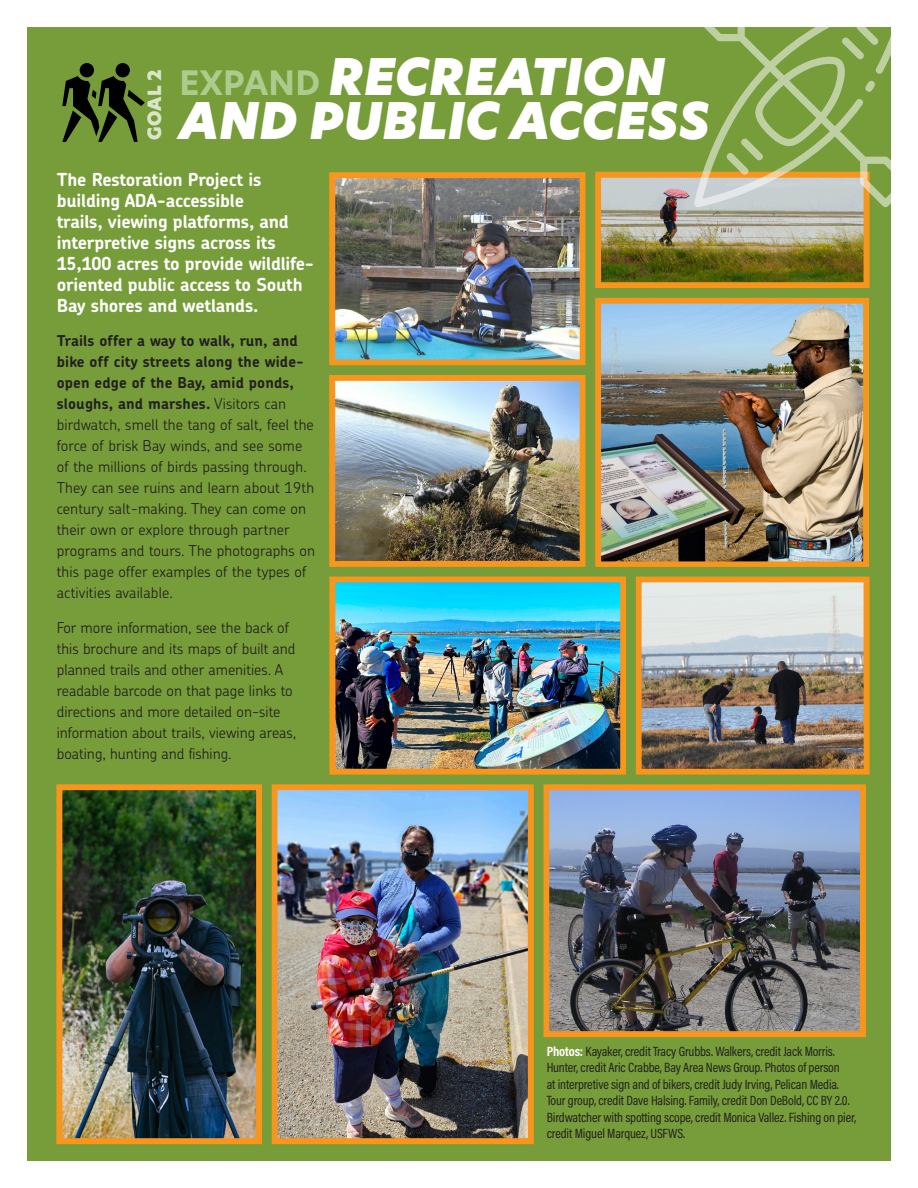
<style>
.page{position:relative;width:918px;height:1188px;background:#fff}
.page>*{position:absolute;margin:0;border:0;box-sizing:border-box;transform-origin:0 0}
.H1_Header_1__SBSPR__ra{font:italic 49.5px "New Hero Super";letter-spacing:.01em;color:#fff}
.BT_Body_Text__SBSPR__ra{font:700 18px/21px "Chevin Pro";letter-spacing:-.01em;color:#fff}
.t1{font:18px "New Hero Super";color:#fff}
.BT_Body_Text__SBSPR__ra-2{font:300 15px/21px "Chevin Pro";color:#231f20}
.BT_Body_Text__SBSPR__ra-3{font:13.5px/16.5px "Acumin Pro Cond";letter-spacing:-.01em;color:#231f20}
.s1{font-family:"New Hero";font-weight:700;font-style:normal;font-size:33px;color:#accc8e}
.s2{font-weight:700}
.s3{font-weight:700;color:#fff}
</style>
<div class="page">
<div style="left:27px;top:27px;width:864px;height:1134px;background:#769d39"></div>
<div style="left:80px;top:63px;width:14px;height:14px;background:#000;border-radius:50%"></div>
<svg style="left:62px;top:76px;width:83px;height:66px"></svg>
<div style="left:116px;top:63px;width:14px;height:14px;background:#000;border-radius:50%"></div>
<img style="left:336px;top:382px;width:243px;height:178px">
<div style="left:329px;top:375px;width:257px;height:192px;border:6px solid #f7951d"></div>
<img style="left:550px;top:791px;width:309px;height:239px">
<div style="left:543px;top:784px;width:323px;height:253px;border:6px solid #f7951d"></div>
<img style="left:336px;top:179px;width:243px;height:179px">
<div style="left:329px;top:172px;width:257px;height:193px;border:6px solid #f7951d"></div>
<img style="left:602px;top:179px;width:261px;height:102px">
<div style="left:595px;top:172px;width:275px;height:116px;border:6px solid #f7951d"></div>
<img style="left:278px;top:791px;width:249px;height:346px">
<div style="left:271px;top:784px;width:263px;height:360px;border:6px solid #f7951d"></div>
<img style="left:602px;top:305px;width:260px;height:255px">
<div style="left:595px;top:298px;width:274px;height:269px;border:6px solid #f7951d"></div>
<img style="left:63px;top:791px;width:192px;height:346px">
<div style="left:56px;top:784px;width:206px;height:360px;border:6px solid #f7951d"></div>
<img style="left:336px;top:583px;width:283px;height:185px">
<div style="left:329px;top:576px;width:297px;height:199px;border:6px solid #f7951d"></div>
<img style="left:643px;top:583px;width:220px;height:185px">
<div style="left:636px;top:576px;width:234px;height:199px;border:6px solid #f7951d"></div>
<svg style="left:694px;top:27px;width:197px;height:181px"></svg>
<p class="H1_Header_1__SBSPR__ra" style="left:179px;top:43px;width:488px"><span class="s1">EXPAND</span> RECREATION</p>
<p class="t1" style="left:142px;top:140px;width:73px;rotate:-90deg">GOAL 2</p>
<p class="H1_Header_1__SBSPR__ra" style="left:179px;top:87px;width:532px">AND PUBLIC ACCESS</p>
<p class="BT_Body_Text__SBSPR__ra" style="left:57px;top:169px;width:259px">The Restoration Project is building ADA-accessible<br>trails, viewing platforms, and interpretive signs across its<br>15,100 acres to provide wildlife&shy;oriented public access to South<br>Bay shores and wetlands.</p>
<p class="BT_Body_Text__SBSPR__ra-2" style="left:57px;top:330px;width:260px"><span class="s2">Trails offer a way to walk, run, and bike off city streets along the wide&shy;open edge of the Bay, amid ponds, sloughs, and marshes.</span> Visitors can birdwatch, smell the tang of salt, feel the force of brisk Bay winds, and see some of the millions of birds passing through.<br>They can see ruins and learn about 19th century salt-making. They can come on their own or explore through partner programs and tours. The photographs on this page offer examples of the types of activities available.</p>
<p class="BT_Body_Text__SBSPR__ra-2" style="left:57px;top:616px;width:241px">For more information, see the back of this brochure and its maps of built and planned trails and other amenities. A readable barcode on that page links to directions and more detailed on-site information about trails, viewing areas, boating, hunting and fishing.</p>
<p class="BT_Body_Text__SBSPR__ra-3" style="left:547px;top:1042px;width:311px"><span class="s3">Photos:</span> Kayaker, credit Tracy Grubbs. Walkers, credit Jack Morris.<br>Hunter, credit Aric Crabbe, Bay Area News Group. Photos of person<br>at interpretive sign and of bikers, credit Judy Irving, Pelican Media.<br>Tour group, credit Dave Halsing. Family, credit Don DeBold, CC BY 2.0.<br>Birdwatcher with spotting scope, credit Monica Vallez. Fishing on pier, credit Miguel Marquez, USFWS.</p>
</div>
